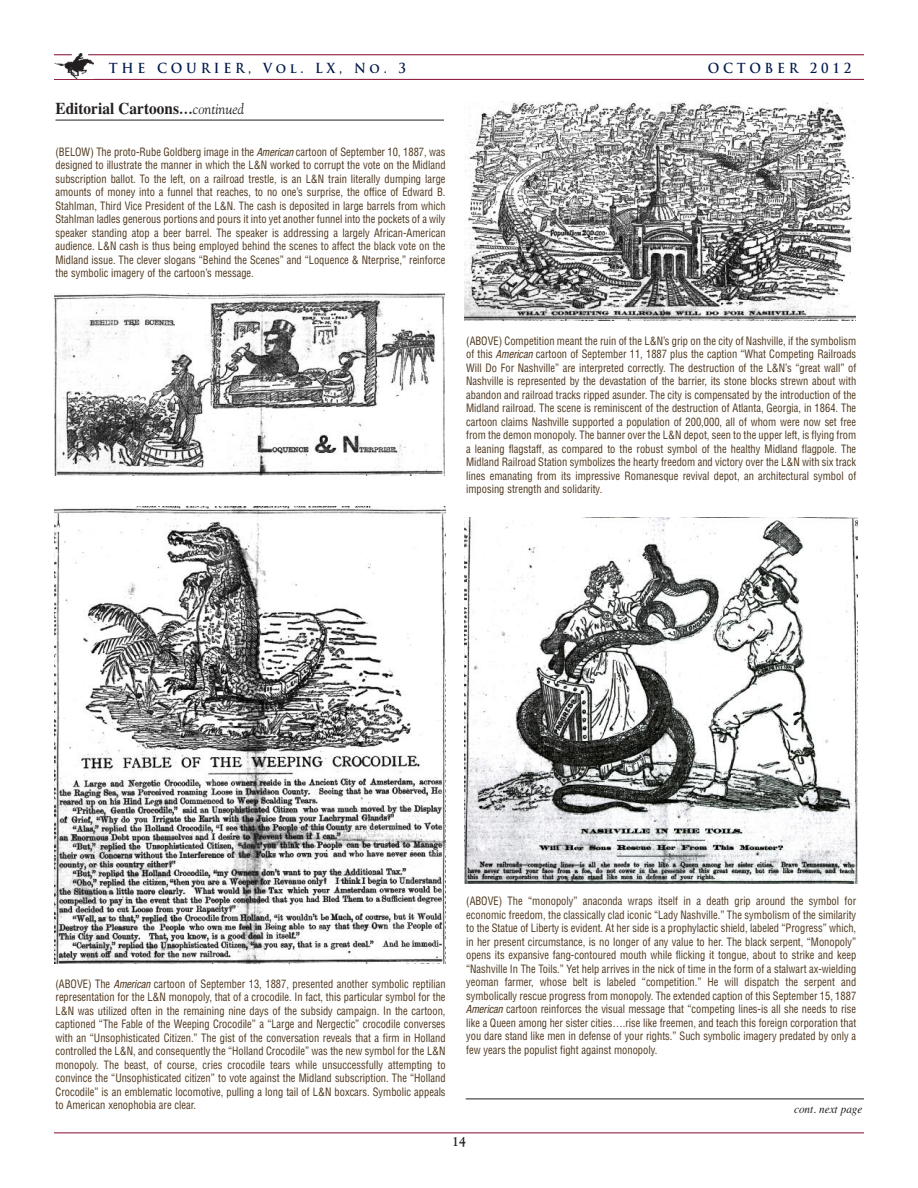
<style>
.page{position:relative;width:918px;height:1188px;background:#fff}
.page>*{position:absolute;margin:0;border:0;box-sizing:border-box;transform-origin:0 0}
.t1{font:700 16.5px "Times";color:#231f20;scale:.93 1}
.t2{font:700 13.5px "Trajan Pro";letter-spacing:.3em;color:#001949;scale:.93 1}
.t3{font:700 13.5px "Goudy";color:#231f20;scale:.93 1}
.t4{font:italic 12px "Times";color:#231f20;scale:.93 1}
.t5{font:condensed 11.25px/13.5px "Helvetica";color:#4c351b;text-align:justify;scale:.93 1}
.s1{font-family:"Goudy";font-style:italic;font-size:15px}
.s2{font-family:"Goudy";font-weight:400;font-style:italic;font-size:15px}
.s3{font-family:"Helvetica Neue";font-style:italic}
</style>
<div class="page">
<hr style="left:466px;top:1099px;width:398px;height:1px;background:#231f20">
<hr style="left:54px;top:79px;width:810px;height:1px;background:#840a2b">
<img style="left:55px;top:54px;width:39px;height:25px">
<hr style="left:88px;top:54px;width:776px;height:1px;background:#840a2b">
<svg style="left:54px;top:54px;width:18px;height:1px"></svg>
<hr style="left:54px;top:1132px;width:810px;height:1px;background:#840a2b">
<hr style="left:56px;top:120px;width:388px;height:1px;background:#231f20">
<img style="left:54px;top:293px;width:391px;height:182px">
<img style="left:465px;top:101px;width:390px;height:219px">
<img style="left:465px;top:518px;width:393px;height:366px">
<img style="left:54px;top:506px;width:391px;height:458px">
<p class="t2" style="left:109px;top:63px;width:321px">THE COURIER, Vol. LX, No. 3</p>
<p class="t2" style="left:708px;top:63px;width:156px">OCTOBER 2012</p>
<h1 class="t1" style="left:56px;top:99px;width:204px">Editorial Cartoons<span class="s1">...</span><span class="s2">continued</span></h1>
<p class="t5" style="left:56px;top:146px;width:421px">(BELOW) The proto-Rube Goldberg image in the <span class="s3">American</span> cartoon of September 10, 1887, was designed to illustrate the manner in which the L&amp;N worked to corrupt the vote on the Midland subscription ballot. To the left, on a railroad trestle, is an L&amp;N train literally dumping large amounts of money into a funnel that reaches, to no one’s surprise, the office of Edward B.<br>Stahlman, Third Vice President of the L&amp;N. The cash is deposited in large barrels from which Stahlman ladles generous portions and pours it into yet another funnel into the pockets of a wily speaker standing atop a beer barrel. The speaker is addressing a largely African-American audience. L&amp;N cash is thus being employed behind the scenes to affect the black vote on the Midland issue. The clever slogans “Behind the Scenes” and “Loquence &amp; Nterprise,” reinforce the symbolic imagery of the cartoon’s message.</p>
<p class="t5" style="left:466px;top:335px;width:421px">(ABOVE) Competition meant the ruin of the L&amp;N’s grip on the city of Nashville, if the symbolism of this <span class="s3">American</span> cartoon of September 11, 1887 plus the caption “What Competing Railroads Will Do For Nashville” are interpreted correctly. The destruction of the L&amp;N’s “great wall” of Nashville is represented by the devastation of the barrier, its stone blocks strewn about with abandon and railroad tracks ripped asunder. The city is compensated by the introduction of the Midland railroad. The scene is reminiscent of the destruction of Atlanta, Georgia, in 1864. The cartoon claims Nashville supported a population of 200,000, all of whom were now set free from the demon monopoly. The banner over the L&amp;N depot, seen to the upper left, is flying from a leaning flagstaff, as compared to the robust symbol of the healthy Midland flagpole. The Midland Railroad Station symbolizes the hearty freedom and victory over the L&amp;N with six track lines emanating from its impressive Romanesque revival depot, an architectural symbol of imposing strength and solidarity.</p>
<p class="t5" style="left:56px;top:978px;width:421px">(ABOVE) The <span class="s3">American</span> cartoon of September 13, 1887, presented another symbolic reptilian representation for the L&amp;N monopoly, that of a crocodile. In fact, this particular symbol for the L&amp;N was utilized often in the remaining nine days of the subsidy campaign. In the cartoon, captioned “The Fable of the Weeping Crocodile” a “Large and Nergectic” crocodile converses with an “Unsophisticated Citizen.” The gist of the conversation reveals that a firm in Holland controlled the L&amp;N, and consequently the “Holland Crocodile” was the new symbol for the L&amp;N monopoly. The beast, of course, cries crocodile tears while unsuccessfully attempting to convince the “Unsophisticated citizen” to vote against the Midland subscription. The “Holland Crocodile” is an emblematic locomotive, pulling a long tail of L&amp;N boxcars. Symbolic appeals to American xenophobia are clear.</p>
<p class="t5" style="left:466px;top:896px;width:421px">(ABOVE) The “monopoly” anaconda wraps itself in a death grip around the symbol for economic freedom, the classically clad iconic “Lady Nashville.” The symbolism of the similarity to the Statue of Liberty is evident. At her side is a prophylactic shield, labeled “Progress” which, in her present circumstance, is no longer of any value to her. The black serpent, “Monopoly” opens its expansive fang-contoured mouth while flicking it tongue, about to strike and keep “Nashville In The Toils.” Yet help arrives in the nick of time in the form of a stalwart ax-wielding yeoman farmer, whose belt is labeled “competition.” He will dispatch the serpent and symbolically rescue progress from monopoly. The extended caption of this September 15, 1887<br><span class="s3">American</span> cartoon reinforces the visual message that “competing lines-is all she needs to rise like a Queen among her sister cities….rise like freemen, and teach this foreign corporation that you dare stand like men in defense of your rights.” Such symbolic imagery predated by only a few years the populist fight against monopoly.</p>
<p class="t4" style="left:794px;top:1102px;width:75px">cont. next page</p>
<p class="t3" style="left:452px;top:1134px;width:17px">14</p>
</div>
